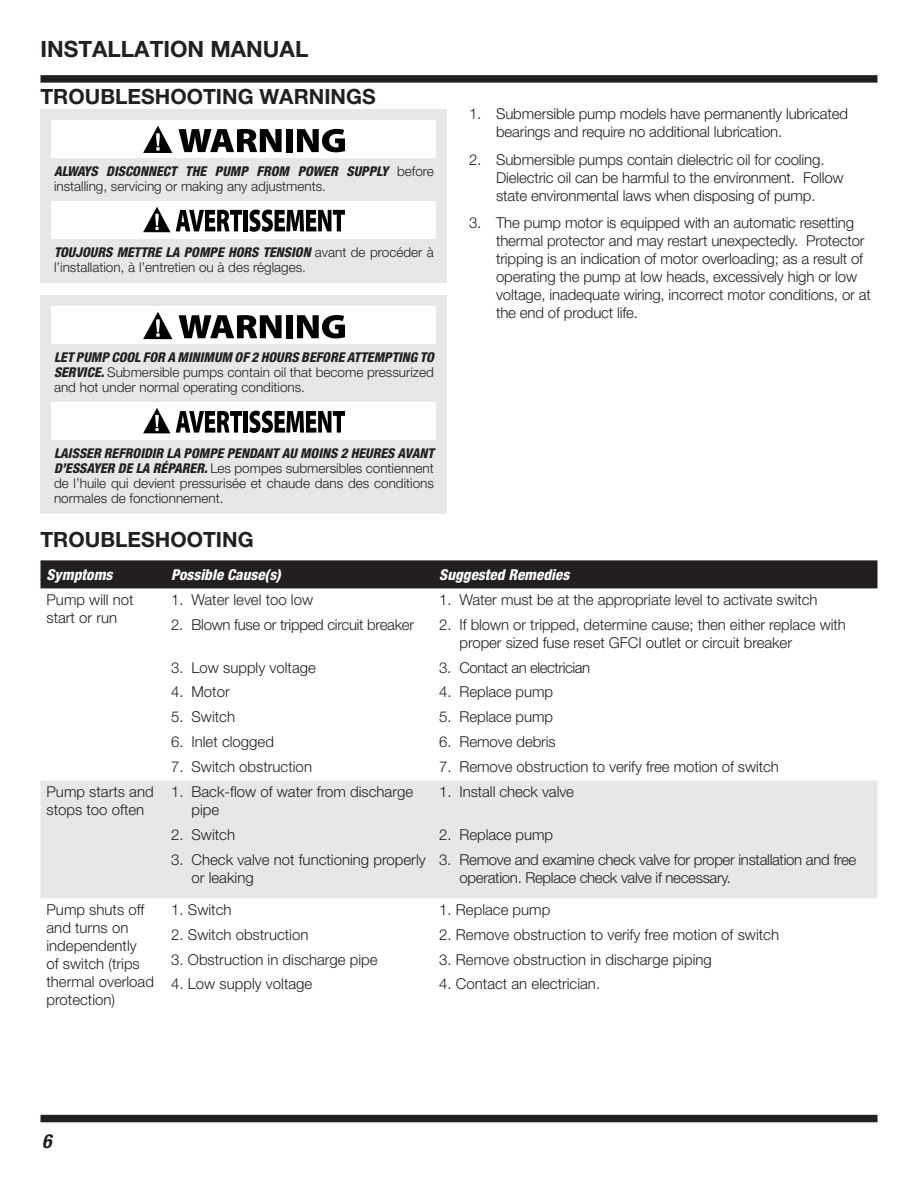
<style>
.page{position:relative;width:918px;height:1188px;background:#fff}
.page>*{position:absolute;margin:0;border:0;box-sizing:border-box;transform-origin:0 0}
.t1{font:700 22.5px "Helvetica Neue LT Pro";color:#231f20}
.Subheading_1{font:700 21px "Helvetica Neue LT Pro";color:#231f20}
.t2{font:italic 700 condensed 19.5px "Helvetica Neue LT Pro";color:#231f20}
.BodyCopy{font:300 15px/18px "Helvetica Neue LT Pro";letter-spacing:-.01em;color:#231f20}
.rules{font:300 15px/18px "Helvetica Neue LT Pro";color:#231f20}
.Troubleshtg_-_not__e{font:italic 800 condensed 15px "Helvetica Neue LT Pro";color:#fff}
.BodyCopy-2{font:300 15px "Helvetica Neue LT Pro";letter-spacing:-.03em;color:#231f20}
.Body{font:300 13.5px/15px "Helvetica Neue LT Std";color:#231f20}
.s1{font-family:"Helvetica Neue LT Pro";font-weight:800;font-style:italic;font-stretch:condensed}
</style>
<div class="page">
<div style="left:40px;top:75px;width:838px;height:8px;background:#231f20"></div>
<div style="left:40px;top:1115px;width:838px;height:7px;background:#231f20"></div>
<div style="left:40px;top:560px;width:838px;height:28px;background:#231f20"></div>
<div style="left:40px;top:781px;width:838px;height:117px;background:#e6e7e9"></div>
<div style="left:40px;top:110px;width:407px;height:173px;background:#e6e7e9"></div>
<div style="left:52px;top:120px;width:384px;height:38px;background:#fff"></div>
<svg style="left:143px;top:126px;width:29px;height:27px"></svg>
<svg style="left:179px;top:129px;width:103px;height:23px"></svg>
<div style="left:286px;top:129px;width:7px;height:23px;background:#000"></div>
<svg style="left:297px;top:129px;width:48px;height:23px"></svg>
<div style="left:52px;top:201px;width:384px;height:38px;background:#fff"></div>
<svg style="left:143px;top:207px;width:99px;height:25px"></svg>
<div style="left:243px;top:210px;width:5px;height:21px;background:#000"></div>
<svg style="left:249px;top:210px;width:96px;height:22px"></svg>
<div style="left:40px;top:296px;width:407px;height:218px;background:#e6e7e9"></div>
<div style="left:52px;top:307px;width:384px;height:37px;background:#fff"></div>
<svg style="left:143px;top:312px;width:29px;height:27px"></svg>
<svg style="left:179px;top:315px;width:103px;height:23px"></svg>
<div style="left:286px;top:315px;width:7px;height:23px;background:#000"></div>
<svg style="left:297px;top:315px;width:48px;height:24px"></svg>
<div style="left:52px;top:403px;width:384px;height:37px;background:#fff"></div>
<svg style="left:143px;top:408px;width:99px;height:25px"></svg>
<div style="left:243px;top:411px;width:5px;height:22px;background:#000"></div>
<svg style="left:249px;top:411px;width:96px;height:22px"></svg>
<h1 class="t1" style="left:40px;top:35px;width:269px">INSTALLATION MANUAL</h1>
<p class="Subheading_1" style="left:40px;top:83px;width:337px">TROUBLESHOOTING WARNINGS</p>
<p class="Body" style="left:54px;top:164px;width:381px"><span class="s1">ALWAYS DISCONNECT THE PUMP FROM POWER SUPPLY</span> before installing, servicing or making any adjustments.</p>
<p class="Body" style="left:54px;top:245px;width:381px"><span class="s1">TOUJOURS METTRE LA POMPE HORS TENSION</span> avant de procéder à l’installation, à l’entretien ou à des réglages.</p>
<p class="Body" style="left:54px;top:350px;width:381px;text-align:justify"><span class="s1">LET PUMP COOL FOR A MINIMUM OF 2 HOURS BEFORE ATTEMPTING TO SERVICE.</span> Submersible pumps contain oil that become pressurized and hot under normal operating conditions.</p>
<p class="Body" style="left:54px;top:446px;width:381px;text-align:justify"><span class="s1">LAISSER REFROIDIR LA POMPE PENDANT AU MOINS 2 HEURES AVANT D’ESSAYER DE LA RÉPARER.</span> Les pompes submersibles contiennent de l’huile qui devient pressurisée et chaude dans des conditions normales de fonctionnement.</p>
<p class="BodyCopy" style="left:496px;top:104px;width:353px;text-indent:-27px">1. Submersible pump models have permanently lubricated bearings and require no additional lubrication.</p>
<p class="BodyCopy" style="left:496px;top:150px;width:349px;text-indent:-27px">2. Submersible pumps contain dielectric oil for cooling.<br>Dielectric oil can be harmful to the environment. Follow state environmental laws when disposing of pump.</p>
<p class="BodyCopy" style="left:496px;top:213px;width:376px;text-indent:-27px">3. The pump motor is equipped with an automatic resetting thermal protector and may restart unexpectedly. Protector tripping is an indication of motor overloading; as a result of operating the pump at low heads, excessively high or low voltage, inadequate wiring, incorrect motor conditions, or at the end of product life.</p>
<p class="Subheading_1" style="left:40px;top:526px;width:215px">TROUBLESHOOTING</p>
<p class="Troubleshtg_-_not__e" style="left:46px;top:565px;width:68px">Symptoms</p>
<p class="Troubleshtg_-_not__e" style="left:171px;top:565px;width:111px">Possible Cause(s)</p>
<p class="Troubleshtg_-_not__e" style="left:439px;top:565px;width:132px">Suggested Remedies</p>
<p class="BodyCopy" style="left:46px;top:590px;width:89px">Pump will not start or run</p>
<p class="BodyCopy" style="left:171px;top:590px;width:143px">1. Water level too low</p>
<p class="BodyCopy" style="left:439px;top:590px;width:380px">1. Water must be at the appropriate level to activate switch</p>
<p class="BodyCopy" style="left:460px;top:615px;width:388px;text-indent:-20px">2. If blown or tripped, determine cause; then either replace with proper sized fuse reset GFCI outlet or circuit breaker</p>
<p class="BodyCopy-2" style="left:439px;top:658px;width:152px">3. Contact an electrician</p>
<p class="BodyCopy" style="left:439px;top:683px;width:115px">4. Replace pump</p>
<p class="BodyCopy" style="left:439px;top:707px;width:115px">5. Replace pump</p>
<p class="BodyCopy" style="left:439px;top:732px;width:118px">6. Remove debris</p>
<p class="BodyCopy" style="left:439px;top:757px;width:341px">7. Remove obstruction to verify free motion of switch</p>
<p class="BodyCopy" style="left:171px;top:615px;width:244px">2. Blown fuse or tripped circuit breaker</p>
<p class="BodyCopy" style="left:171px;top:658px;width:146px">3. Low supply voltage</p>
<p class="BodyCopy" style="left:171px;top:683px;width:60px">4. Motor</p>
<p class="BodyCopy" style="left:171px;top:707px;width:65px">5. Switch</p>
<p class="BodyCopy" style="left:171px;top:732px;width:104px">6. Inlet clogged</p>
<p class="BodyCopy" style="left:171px;top:757px;width:142px">7. Switch obstruction</p>
<p class="rules" style="left:46px;top:783px;width:109px">Pump starts and stops too often</p>
<p class="rules" style="left:191px;top:783px;width:223px;text-indent:-20px">1. Back-flow of water from discharge pipe</p>
<p class="BodyCopy" style="left:171px;top:825px;width:65px">2. Switch</p>
<p class="BodyCopy" style="left:191px;top:850px;width:236px;text-indent:-20px">3. Check valve not functioning properly or leaking</p>
<p class="rules" style="left:46px;top:900px;width:109px">Pump shuts off and turns on independently<br>of switch (trips thermal overload protection)</p>
<p class="BodyCopy" style="left:171px;top:900px;width:62px">1. Switch</p>
<p class="BodyCopy" style="left:171px;top:925px;width:139px">2. Switch obstruction</p>
<p class="BodyCopy" style="left:171px;top:950px;width:208px">3. Obstruction in discharge pipe</p>
<p class="BodyCopy" style="left:171px;top:975px;width:143px">4. Low supply voltage</p>
<p class="BodyCopy" style="left:439px;top:783px;width:136px">1. Install check valve</p>
<p class="BodyCopy" style="left:439px;top:825px;width:115px">2. Replace pump</p>
<p class="BodyCopy" style="left:460px;top:850px;width:398px;text-indent:-20px">3. Remove and examine check valve for proper installation and free operation. Replace check valve if necessary.</p>
<p class="BodyCopy" style="left:439px;top:900px;width:113px">1. Replace pump</p>
<p class="BodyCopy" style="left:439px;top:925px;width:341px">2. Remove obstruction to verify free motion of switch</p>
<p class="BodyCopy" style="left:439px;top:950px;width:274px">3. Remove obstruction in discharge piping</p>
<p class="BodyCopy" style="left:439px;top:975px;width:162px">4. Contact an electrician.</p>
<h3 class="t2" style="left:42px;top:1129px;width:11px">6</h3>
</div>
